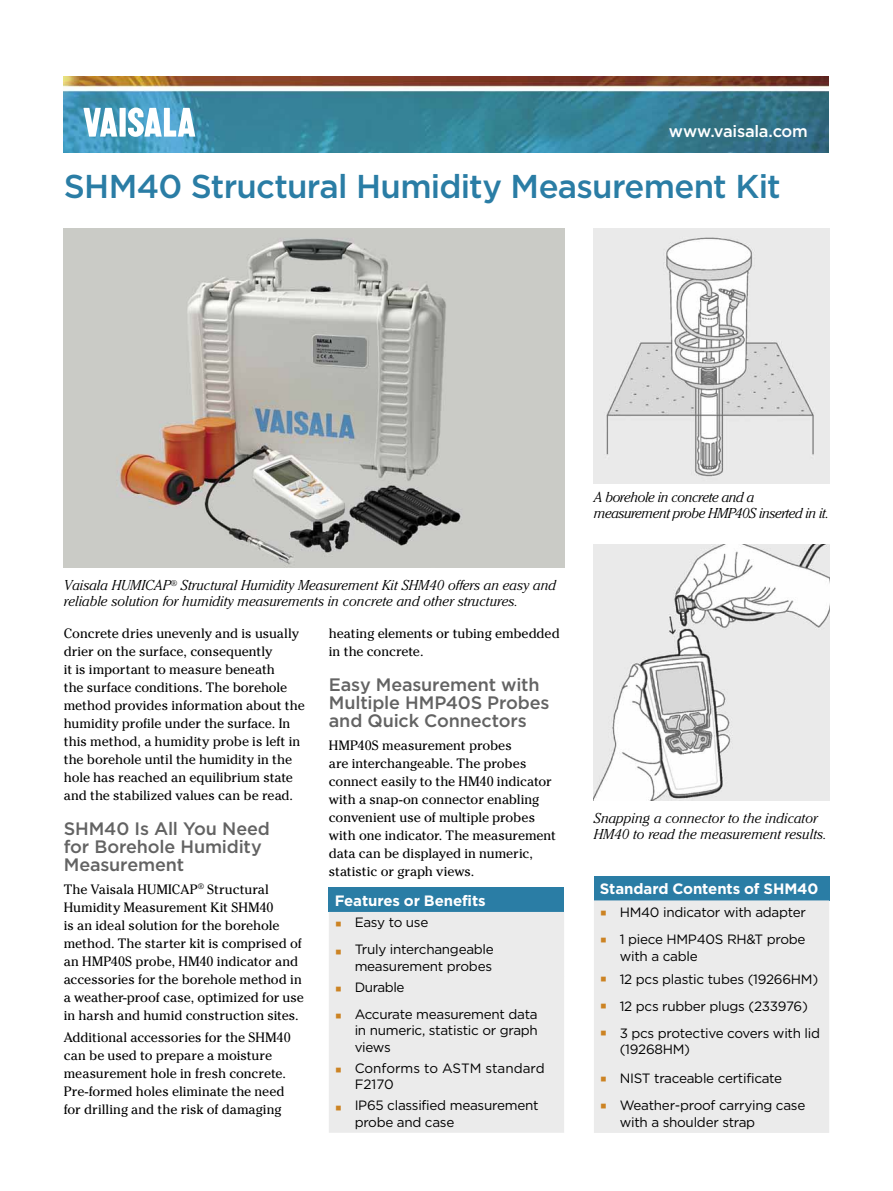
<style>
.page{position:relative;width:893px;height:1191px;background:#fff}
.page>*{position:absolute;margin:0;border:0;box-sizing:border-box;transform-origin:0 0}
.t1{font:500 33px "Gotham";letter-spacing:-.02em;color:#2a7da5}
.t2{font:500 18px/18px "Gotham";letter-spacing:-.01em;color:#636363}
.t3{font:500 16.5px "Gotham";letter-spacing:-.015em;color:#fff}
.t4{font:700 15px "Gotham";letter-spacing:-.01em;color:#fff}
.t5{font:italic 300 14.25px/15.8px "Cheltenham Std";color:#000}
.t6{font:italic 300 14.25px/15.8px "Cheltenham Std";letter-spacing:-.03em;color:#000}
.t7{font:13.5px/18px "Cheltenham Std";letter-spacing:-.005em;color:#000}
.t8{font:13.5px/16.5px "Gotham";letter-spacing:-.02em;color:#000}
.t9{font:13.5px/16.5px "Gotham";color:#000}
.s1{font-family:"Arial";font-weight:900;font-size:21px;color:#cc8323}
</style>
<div class="page">
<img style="left:64px;top:77px;width:765px;height:75px">
<svg style="left:83px;top:108px;width:34px;height:29px"></svg>
<div style="left:120px;top:108px;width:6px;height:29px;background:#fff"></div>
<svg style="left:128px;top:107px;width:67px;height:30px"></svg>
<img style="left:64px;top:229px;width:500px;height:338px">
<img style="left:594px;top:229px;width:235px;height:255px">
<div style="left:329px;top:888px;width:235px;height:24px;background:#2a7da5"></div>
<div style="left:329px;top:912px;width:235px;height:220px;background:#ebebeb"></div>
<div style="left:594px;top:876px;width:235px;height:24px;background:#2a7da5"></div>
<div style="left:594px;top:900px;width:235px;height:233px;background:#ebebeb"></div>
<img style="left:594px;top:545px;width:235px;height:255px">
<p class="t3" style="left:669px;top:120px;width:141px">www.vaisala.com</p>
<h1 class="t1" style="left:64px;top:164px;width:718px">SHM40 Structural Humidity Measurement Kit</h1>
<p class="t5" style="left:64px;top:577px;width:494px">Vaisala HUMICAP<sup>®</sup> Structural Humidity Measurement Kit SHM40 offers an easy and reliable solution for humidity measurements in concrete and other structures.</p>
<p class="t7" style="left:64px;top:625px;width:242px">Concrete dries unevenly and is usually drier on the surface, consequently<br>it is important to measure beneath<br>the surface conditions. The borehole method provides information about the humidity profile under the surface. In this method, a humidity probe is left in the borehole until the humidity in the hole has reached an equilibrium state and the stabilized values can be read.</p>
<h2 class="t2" style="left:64px;top:820px;width:208px">SHM40 Is All You Need for Borehole Humidity<br>Measurement</h2>
<p class="t7" style="left:64px;top:880px;width:242px">The Vaisala HUMICAP<sup>®</sup> Structural Humidity Measurement Kit SHM40<br>is an ideal solution for the borehole method. The starter kit is comprised of an HMP40S probe, HM40 indicator and accessories for the borehole method in a weather-proof case, optimized for use in harsh and humid construction sites.</p>
<p class="t7" style="left:64px;top:1028px;width:228px">Additional accessories for the SHM40 can be used to prepare a moisture measurement hole in fresh concrete.<br>Pre-formed holes eliminate the need for drilling and the risk of damaging</p>
<p class="t7" style="left:329px;top:624px;width:232px">heating elements or tubing embedded in the concrete.</p>
<h2 class="t2" style="left:329px;top:676px;width:222px">Easy Measurement with<br>Multiple HMP40S Probes and Quick Connectors</h2>
<p class="t7" style="left:329px;top:736px;width:229px">HMP40S measurement probes<br>are interchangeable. The probes connect easily to the HM40 indicator with a snap-on connector enabling convenient use of multiple probes with one indicator. The measurement data can be displayed in numeric, statistic or graph views.</p>
<p class="t4" style="left:335px;top:890px;width:152px">Features or Benefits</p>
<p class="t8" style="left:335px;top:913px;width:95px"><span class="s1">▪</span> Easy to use</p>
<p class="t8" style="left:335px;top:940px;width:161px;text-align:right"><span class="s1">▪</span> Truly interchangeable measurement probes</p>
<p class="t8" style="left:335px;top:978px;width:71px"><span class="s1">▪</span> Durable</p>
<p class="t8" style="left:355px;top:1005px;width:185px;text-align:justify;text-indent:-20px"><span class="s1">▪</span> Accurate measurement data in numeric, statistic or graph views</p>
<p class="t9" style="left:355px;top:1059px;width:192px;text-indent:-20px"><span class="s1">▪</span> Conforms to ASTM standard<br>F2170</p>
<p class="t8" style="left:355px;top:1097px;width:185px;text-indent:-20px"><span class="s1">▪</span> IP65 classified measurement probe and case</p>
<p class="t6" style="left:594px;top:489px;width:237px">A borehole in concrete and a measurement probe HMP40S inserted in it.</p>
<p class="t5" style="left:594px;top:810px;width:234px">Snapping a connector to the indicator<br>HM40 to read the measurement results.</p>
<p class="t4" style="left:600px;top:879px;width:220px">Standard Contents of SHM40</p>
<p class="t8" style="left:600px;top:904px;width:208px"><span class="s1">▪</span> HM40 indicator with adapter</p>
<p class="t8" style="left:620px;top:931px;width:187px;text-indent:-20px"><span class="s1">▪</span> 1 piece HMP40S RH&amp;T probe with a cable</p>
<p class="t8" style="left:600px;top:970px;width:220px"><span class="s1">▪</span> 12 pcs plastic tubes (19266HM)</p>
<p class="t8" style="left:600px;top:997px;width:209px"><span class="s1">▪</span> 12 pcs rubber plugs (233976)</p>
<p class="t8" style="left:620px;top:1024px;width:202px;text-indent:-20px"><span class="s1">▪</span> 3 pcs protective covers with lid (19268HM)</p>
<p class="t8" style="left:600px;top:1070px;width:184px"><span class="s1">▪</span> NIST traceable certificate</p>
<p class="t8" style="left:620px;top:1097px;width:187px;text-indent:-20px"><span class="s1">▪</span> Weather-proof carrying case with a shoulder strap</p>
</div>
